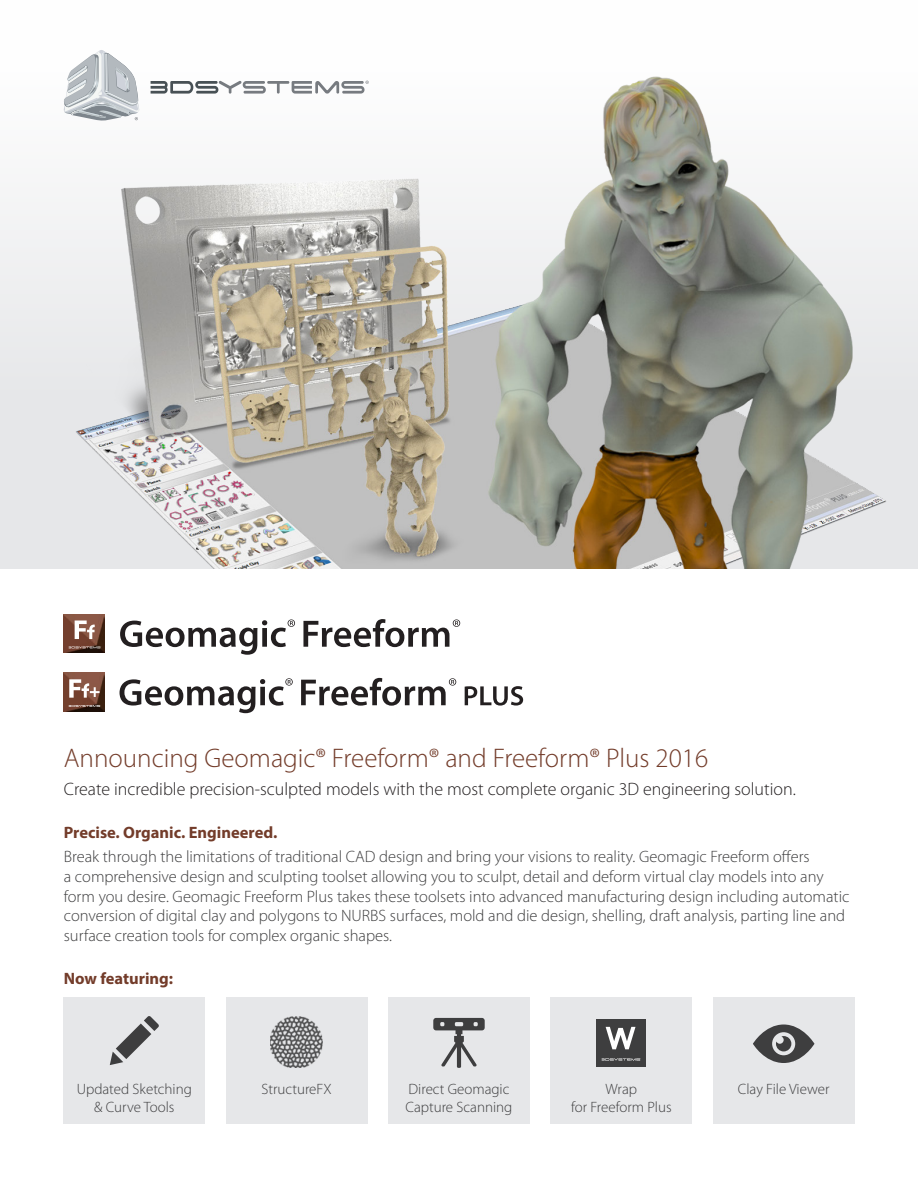
<style>
.page{position:relative;width:918px;height:1188px;background:#fff}
.page>*{position:absolute;margin:0;border:0;box-sizing:border-box;transform-origin:0 0}
.t1{font:300 27px "Myriad Pro";color:#733c2a}
.t2{font:300 18px "Myriad Pro";color:#231f20}
.t3{font:300 16.5px/19.8px "Myriad Pro";color:#3e3e3f}
.t4{font:700 16.5px "Myriad Pro";color:#733c2a}
.t5{font:300 15px/18px "Myriad Pro";color:#3e3e3f}
</style>
<div class="page">
<div style="left:0;top:0;width:918px;height:568px;background:linear-gradient(to bottom,#fff,#e1e2e4)"></div>
<img style="left:41px;top:0;width:871px;height:568px">
<img style="left:64px;top:614px;width:41px;height:39px">
<svg style="left:75px;top:621px;width:20px;height:18px"></svg>
<svg style="left:69px;top:646px;width:33px;height:2px"></svg>
<svg style="left:120px;top:619px;width:175px;height:36px"></svg>
<svg style="left:303px;top:619px;width:157px;height:28px"></svg>
<img style="left:64px;top:673px;width:40px;height:38px">
<svg style="left:69px;top:679px;width:31px;height:19px"></svg>
<svg style="left:120px;top:678px;width:173px;height:35px"></svg>
<svg style="left:301px;top:678px;width:155px;height:28px"></svg>
<svg style="left:465px;top:686px;width:58px;height:20px"></svg>
<svg style="left:69px;top:705px;width:32px;height:2px"></svg>
<svg style="left:63px;top:50px;width:76px;height:71px"></svg>
<svg style="left:151px;top:81px;width:218px;height:13px"></svg>
<div style="left:64px;top:998px;width:141px;height:126px;background:#e6e7e9"></div>
<div style="left:226px;top:998px;width:141px;height:126px;background:#e6e7e9"></div>
<div style="left:388px;top:998px;width:142px;height:126px;background:#e6e7e9"></div>
<div style="left:551px;top:998px;width:141px;height:126px;background:#e6e7e9"></div>
<div style="left:713px;top:998px;width:141px;height:126px;background:#e6e7e9"></div>
<svg style="left:110px;top:1016px;width:49px;height:49px"></svg>
<img style="left:271px;top:1016px;width:52px;height:52px">
<div style="left:597px;top:1019px;width:49px;height:47px;background:#3e3e3f"></div>
<svg style="left:606px;top:1027px;width:30px;height:22px"></svg>
<svg style="left:602px;top:1058px;width:39px;height:3px"></svg>
<svg style="left:753px;top:1025px;width:61px;height:38px"></svg>
<svg style="left:433px;top:1018px;width:52px;height:50px"></svg>
<p class="t1" style="left:64px;top:743px;width:646px">Announcing Geomagic® Freeform® and Freeform® Plus 2016</p>
<p class="t2" style="left:64px;top:779px;width:734px">Create incredible precision-sculpted models with the most complete organic 3D engineering solution.</p>
<p class="t4" style="left:64px;top:822px;width:215px">Precise. Organic. Engineered.</p>
<p class="t3" style="left:64px;top:847px;width:787px">Break through the limitations of traditional CAD design and bring your visions to reality. Geomagic Freeform offers<br>a comprehensive design and sculpting toolset allowing you to sculpt, detail and deform virtual clay models into any form you desire. Geomagic Freeform Plus takes these toolsets into advanced manufacturing design including automatic conversion of digital clay and polygons to NURBS surfaces, mold and die design, shelling, draft analysis, parting line and surface creation tools for complex organic shapes.</p>
<p class="t4" style="left:64px;top:968px;width:111px">Now featuring:</p>
<p class="t5" style="left:77px;top:1080px;width:117px">Updated Sketching</p>
<p class="t5" style="left:94px;top:1098px;width:82px">&amp; Curve Tools</p>
<p class="t5" style="left:262px;top:1080px;width:72px">StructureFX</p>
<p class="t5" style="left:406px;top:1080px;width:108px">Direct Geomagic<br>Capture Scanning</p>
<p class="t5" style="left:571px;top:1080px;width:102px;text-align:center">Wrap<br>for Freeform Plus</p>
<p class="t5" style="left:738px;top:1080px;width:93px">Clay File Viewer</p>
</div>
